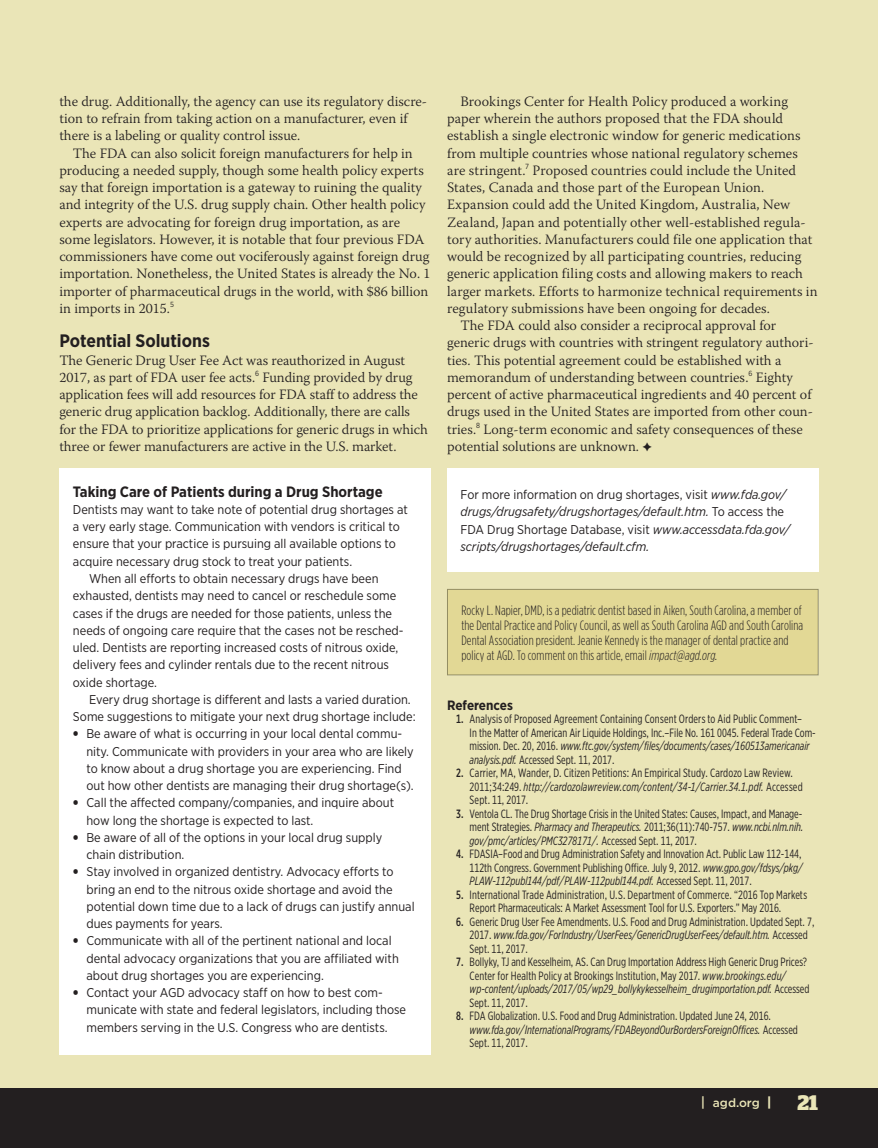
<style>
.page{position:relative;width:878px;height:1148px;background:#eae5b7}
.page>*{position:absolute;margin:0;border:0;box-sizing:border-box;transform-origin:0 0}
.Feature_Subhead{font:700 18px "Gotham Narrow";color:#231f20}
.Body__Gotham_N_Book{font:700 15px "Gotham Narrow";color:#231f20}
.Body_Indent__Warnock{font:300 14.25px/17.2px "Warnock Pro";color:#231f20}
.Body__Warnock_Light{font:300 14.25px/17.2px "Warnock Pro";letter-spacing:-.005em;color:#231f20}
.Author_Bio_box{font:300 13.5px/15px "Gotham Condensed";letter-spacing:.005em;color:#231f20}
.Reference_Subhead{font:700 13.5px "Gotham Narrow";color:#231f20}
.Bullets__Gotham_N_Bo{font:12.75px/17.2px "Gotham Narrow";color:#231f20}
.Body_Indent__Gotham{font:12.75px/17.2px "Gotham Narrow";color:#231f20}
.Body__Gotham_N_Book-2{font:12.75px/17.2px "Gotham Narrow";color:#231f20}
.Body__Gotham_N_Book-3{font:italic 12.75px/17.2px "Gotham Narrow";color:#231f20}
.t1{font:12px/13.5px "Gotham X Narrow";color:#231f20;scale:.9 1}
.t2{font:500 12px "Gotham";color:#eae5b7}
.s1{font-weight:900}
.s2{font-style:normal}
.s3{font-style:italic}
.s4{font-weight:500}
.s5{font-size:13.5px}
.s6{font-family:"Gotham Narrow";font-weight:900;font-size:13.5px}
.s7{font-family:"Stag";font-weight:700;font-size:21px}
</style>
<div class="page">
<div style="left:0;top:1088px;width:878px;height:60px;background:#231f20"></div>
<div style="left:447px;top:589px;width:371px;height:86px;background:#e2d895"></div>
<div style="left:447px;top:589px;width:371px;height:86px;border:1px solid #a6a7ab"></div>
<div style="left:447px;top:468px;width:371px;height:104px;background:#fff"></div>
<div style="left:59px;top:468px;width:372px;height:587px;background:#fff"></div>
<p class="Body_Indent__Warnock" style="left:59px;top:92px;width:369px">the drug. Additionally, the agency can use its regulatory discre&shy;tion to refrain from taking action on a manufacturer, even if there is a labeling or quality control issue.</p>
<p class="Body_Indent__Warnock" style="left:59px;top:144px;width:372px;text-indent:14px">The FDA can also solicit foreign manufacturers for help in producing a needed supply, though some health policy experts say that foreign importation is a gateway to ruining the quality and integrity of the U.S. drug supply chain. Other health policy experts are advocating for foreign drug importation, as are some legislators. However, it is notable that four previous FDA commissioners have come out vociferously against foreign drug importation. Nonetheless, the United States is already the No. 1 importer of pharmaceutical drugs in the world, with $86 billion in imports in 2015.<sup>5</sup></p>
<p class="Feature_Subhead" style="left:59px;top:329px;width:152px">Potential Solutions</p>
<p class="Body__Warnock_Light" style="left:59px;top:351px;width:370px">The Generic Drug User Fee Act was reauthorized in August 2017, as part of FDA user fee acts.<sup>6</sup> Funding provided by drug application fees will add resources for FDA staff to address the generic drug application backlog. Additionally, there are calls for the FDA to prioritize applications for generic drugs in which three or fewer manufacturers are active in the U.S. market.</p>
<p class="Body__Gotham_N_Book" style="left:73px;top:482px;width:311px">Taking Care of Patients during a Drug Shortage</p>
<p class="Body__Gotham_N_Book-2" style="left:73px;top:500px;width:336px">Dentists may want to take note of potential drug shortages at a very early stage. Communication with vendors is critical to ensure that your practice is pursuing all available options to acquire necessary drug stock to treat your patients.</p>
<p class="Body_Indent__Gotham" style="left:73px;top:569px;width:332px;text-indent:16px">When all efforts to obtain necessary drugs have been exhausted, dentists may need to cancel or reschedule some cases if the drugs are needed for those patients, unless the needs of ongoing care require that the cases not be resched&shy;uled. Dentists are reporting increased costs of nitrous oxide, delivery fees and cylinder rentals due to the recent nitrous oxide shortage.</p>
<p class="Body_Indent__Gotham" style="left:73px;top:690px;width:344px;text-indent:16px">Every drug shortage is different and lasts a varied duration.<br>Some suggestions to mitigate your next drug shortage include:</p>
<p class="Bullets__Gotham_N_Bo" style="left:86px;top:725px;width:329px;text-indent:-14px"><span class="s1">•</span> Be aware of what is occurring in your local dental commu&shy;nity. Communicate with providers in your area who are likely to know about a drug shortage you are experiencing. Find out how other dentists are managing their drug shortage(s).</p>
<p class="Bullets__Gotham_N_Bo" style="left:86px;top:794px;width:309px;text-indent:-14px"><span class="s1">•</span> Call the affected company/companies, and inquire about how long the shortage is expected to last.</p>
<p class="Bullets__Gotham_N_Bo" style="left:86px;top:828px;width:297px;text-indent:-14px"><span class="s1">•</span> Be aware of all of the options in your local drug supply chain distribution.</p>
<p class="Bullets__Gotham_N_Bo" style="left:86px;top:863px;width:330px;text-indent:-14px"><span class="s1">•</span> Stay involved in organized dentistry. Advocacy efforts to bring an end to the nitrous oxide shortage and avoid the potential down time due to a lack of drugs can justify annual dues payments for years.</p>
<p class="Bullets__Gotham_N_Bo" style="left:86px;top:932px;width:314px;text-indent:-14px"><span class="s1">•</span> Communicate with all of the pertinent national and local dental advocacy organizations that you are affiliated with about drug shortages you are experiencing.</p>
<p class="Bullets__Gotham_N_Bo" style="left:86px;top:983px;width:321px;text-indent:-14px"><span class="s1">•</span> Contact your AGD advocacy staff on how to best com&shy;municate with state and federal legislators, including those members serving in the U.S. Congress who are dentists.</p>
<p class="Body_Indent__Warnock" style="left:447px;top:92px;width:372px;text-indent:14px">Brookings Center for Health Policy produced a working paper wherein the authors proposed that the FDA should establish a single electronic window for generic medications from multiple countries whose national regulatory schemes are stringent.<sup>7</sup> Proposed countries could include the United States, Canada and those part of the European Union.<br>Expansion could add the United Kingdom, Australia, New Zealand, Japan and potentially other well-established regula&shy;tory authorities. Manufacturers could file one application that would be recognized by all participating countries, reducing generic application filing costs and allowing makers to reach larger markets. Efforts to harmonize technical requirements in regulatory submissions have been ongoing for decades.</p>
<p class="Body_Indent__Warnock" style="left:447px;top:316px;width:368px;text-indent:14px">The FDA could also consider a reciprocal approval for generic drugs with countries with stringent regulatory authori&shy;ties. This potential agreement could be established with a memorandum of understanding between countries.<sup>6</sup> Eighty percent of active pharmaceutical ingredients and 40 percent of drugs used in the United States are imported from other coun&shy;tries.<sup>8</sup> Long-term economic and safety consequences of these potential solutions are unknown.</p>
<p class="Body__Gotham_N_Book-3" style="left:460px;top:486px;width:331px"><span class="s2">For more information on drug shortages, visit</span> www.fda.gov/ drugs/drugsafety/drugshortages/default.htm. <span class="s2">To access the FDA Drug Shortage Database, visit</span> www.accessdata.fda.gov/ scripts/drugshortages/default.cfm.</p>
<p class="Author_Bio_box" style="left:461px;top:602px;width:343px">Rocky L. Napier, DMD, is a pediatric dentist based in Aiken, South Carolina, a member of the Dental Practice and Policy Council, as well as South Carolina AGD and South Carolina Dental Association president. Jeanie Kennedy is the manager of dental practice and policy at AGD. To comment on this article, email <span class="s3">impact@agd.org.</span></p>
<p class="Reference_Subhead" style="left:447px;top:696px;width:67px">References</p>
<p class="t1" style="left:469px;top:712px;width:386px;text-indent:-14px"><span class="s4">1.</span> Analysis of Proposed Agreement Containing Consent Orders to Aid Public Comment–<br>In the Matter of American Air Liquide Holdings, Inc.–File No. 161 0045. Federal Trade Com&shy;mission. Dec. 20, 2016. <span class="s3">www.ftc.gov/system/files/documents/cases/160513americanair analysis.pdf.</span> Accessed Sept. 11, 2017.</p>
<p class="t1" style="left:469px;top:766px;width:371px;text-indent:-14px"><span class="s4">2.</span> Carrier, MA, Wander, D. Citizen Petitions: An Empirical Study. Cardozo Law Review.<br>2011;34:249. <span class="s3">http://cardozolawreview.com/content/34-1/Carrier.34.1.pdf.</span> Accessed<br>Sept. 11, 2017.</p>
<p class="t1" style="left:469px;top:806px;width:372px;text-align:justify;text-indent:-13px"><span class="s4">3.</span> Ventola CL. The Drug Shortage Crisis in the United States: Causes, Impact, and Manage&shy;ment Strategies. <span class="s3">Pharmacy and Therapeutics.</span> 2011;36(11):740-757. <span class="s3">www.ncbi.nlm.nih. gov/pmc/articles/PMC3278171/.</span> Accessed Sept. 11, 2017.</p>
<p class="t1" style="left:469px;top:847px;width:372px;text-indent:-13px"><span class="s4">4.</span> FDASIA–Food and Drug Administration Safety and Innovation Act. Public Law 112-144,<br>112th Congress. Government Publishing Office. July 9, 2012. <span class="s3">www.gpo.gov/fdsys/pkg/<br>PLAW-112publ144/pdf/PLAW-112publ144.pdf.</span> Accessed Sept. 11, 2017.</p>
<p class="t1" style="left:469px;top:887px;width:376px;text-indent:-13px"><span class="s4">5.</span> International Trade Administration, U.S. Department of Commerce. “2016 Top Markets<br>Report Pharmaceuticals: A Market Assessment Tool for U.S. Exporters.” May 2016.</p>
<p class="t1" style="left:469px;top:914px;width:384px;text-indent:-13px"><span class="s4">6.</span> Generic Drug User Fee Amendments. U.S. Food and Drug Administration. Updated Sept. 7,<br>2017. <span class="s3">www.fda.gov/ForIndustry/UserFees/GenericDrugUserFees/default.htm.</span> Accessed<br>Sept. 11, 2017.</p>
<p class="t1" style="left:469px;top:955px;width:379px;text-indent:-13px"><span class="s4">7.</span> Bollyky, TJ and Kesselheim, AS. Can Drug Importation Address High Generic Drug Prices?<br>Center for Health Policy at Brookings Institution, May 2017. <span class="s3">www.brookings.edu/ wp-content/uploads/2017/05/wp29_bollykykesselheim_drugimportation.pdf.</span> Accessed Sept. 11, 2017.</p>
<p class="t1" style="left:469px;top:1009px;width:366px;text-indent:-13px"><span class="s4">8.</span> FDA Globalization. U.S. Food and Drug Administration. Updated June 24, 2016. <span class="s3">www.fda.gov/InternationalPrograms/FDABeyondOurBordersForeignOffices.</span> Accessed<br>Sept. 11, 2017.</p>
<p class="t2" style="left:700px;top:1094px;width:119px"><span class="s5">|</span> agd.org <span class="s6">|</span> <span class="s7">21</span></p>
</div>
